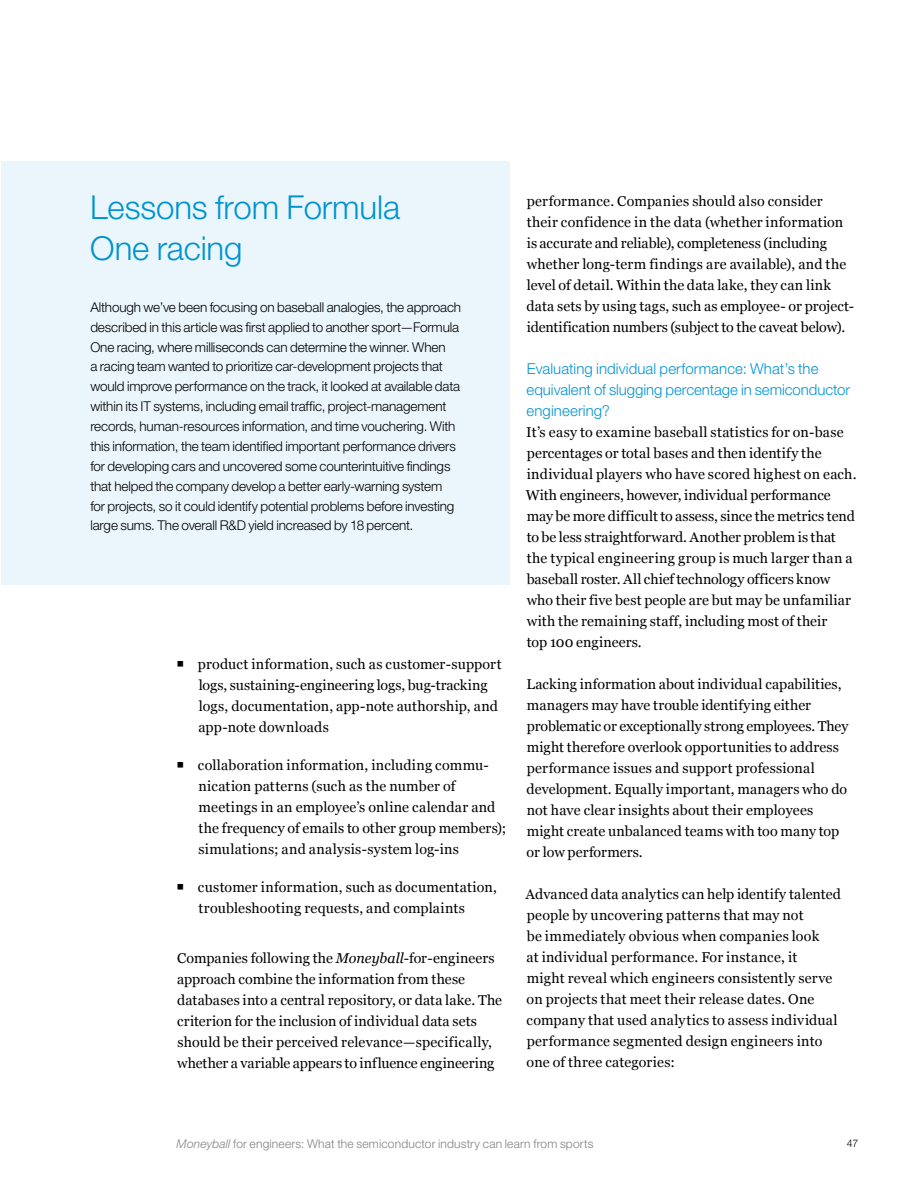
<style>
.page{position:relative;width:918px;height:1188px;background:#fff}
.page>*{position:absolute;margin:0;border:0;box-sizing:border-box;transform-origin:0 0}
.t1{font:300 33px/40.5px "Helvetica Neue LT Std";letter-spacing:-.005em;color:#0093d1}
.t2{font:300 15px/21px "Helvetica Neue LT Std";color:#0093d1}
.t3{font:14.25px/21px "Georgia";letter-spacing:.005em;color:#000}
.t4{font:300 13.5px/19.8px "Helvetica Neue LT Std";letter-spacing:-.01em;color:#000}
.t5{font:300 12px "Helvetica Neue LT Std";letter-spacing:.015em;color:#808183}
.t6{font:300 10.5px "Helvetica Neue LT Std";color:#000}
.s1{font-style:italic}
</style>
<div class="page">
<div style="left:1px;top:162px;width:509px;height:423px;background:#ebf6fc"></div>
<h1 class="t1" style="left:90px;top:187px;width:312px">Lessons from Formula<br>One racing</h1>
<p class="t4" style="left:90px;top:297px;width:372px">Although we’ve been focusing on baseball analogies, the approach described in this article was first applied to another sport—Formula One racing, where milliseconds can determine the winner. When<br>a racing team wanted to prioritize car-development projects that would improve performance on the track, it looked at available data within its IT systems, including email traffic, project-management records, human-resources information, and time vouchering. With this information, the team identified important performance drivers for developing cars and uncovered some counterintuitive findings that helped the company develop a better early-warning system<br>for projects, so it could identify potential problems before investing large sums. The overall R&amp;D yield increased by 18 percent.</p>
<p class="t3" style="left:198px;top:653px;width:305px">product information, such as customer-support logs, sustaining-engineering logs, bug-tracking logs, documentation, app-note authorship, and app-note downloads</p>
<p class="t3" style="left:198px;top:754px;width:310px">collaboration information, including commu&shy;nication patterns (such as the number of meetings in an employee’s online calendar and the frequency of emails to other group members); simulations; and analysis-system log-ins</p>
<p class="t3" style="left:198px;top:876px;width:300px">customer information, such as documentation, troubleshooting requests, and complaints</p>
<p class="t3" style="left:177px;top:947px;width:327px">Companies following the <span class="s1">Moneyball</span>-for-engineers approach combine the information from these databases into a central repository, or data lake. The criterion for the inclusion of individual data sets should be their perceived relevance—specifically, whether a variable appears to influence engineering</p>
<p class="t3" style="left:527px;top:190px;width:329px">performance. Companies should also consider their confidence in the data (whether information is accurate and reliable), completeness (including whether long-term findings are available), and the level of detail. Within the data lake, they can link data sets by using tags, such as employee- or project&shy;identification numbers (subject to the caveat below).</p>
<p class="t2" style="left:527px;top:358px;width:325px">Evaluating individual performance: What’s the equivalent of slugging percentage in semiconductor engineering?</p>
<p class="t3" style="left:526px;top:421px;width:332px">It’s easy to examine baseball statistics for on-base percentages or total bases and then identify the individual players who have scored highest on each.<br>With engineers, however, individual performance may be more difficult to assess, since the metrics tend to be less straightforward. Another problem is that the typical engineering group is much larger than a baseball roster. All chief technology officers know who their five best people are but may be unfamiliar with the remaining staff, including most of their<br>top 100 engineers.</p>
<p class="t3" style="left:526px;top:673px;width:324px">Lacking information about individual capabilities, managers may have trouble identifying either problematic or exceptionally strong employees. They might therefore overlook opportunities to address performance issues and support professional development. Equally important, managers who do not have clear insights about their employees might create unbalanced teams with too many top or low performers.</p>
<p class="t3" style="left:526px;top:883px;width:317px">Advanced data analytics can help identify talented people by uncovering patterns that may not<br>be immediately obvious when companies look<br>at individual performance. For instance, it<br>might reveal which engineers consistently serve on projects that meet their release dates. One company that used analytics to assess individual performance segmented design engineers into one of three categories:</p>
<p class="t5" style="left:177px;top:1136px;width:418px"><span class="s1">Moneyball</span> for engineers: What the semiconductor industry can learn from sports</p>
<p class="t6" style="left:847px;top:1137px;width:13px">47</p>
</div>
